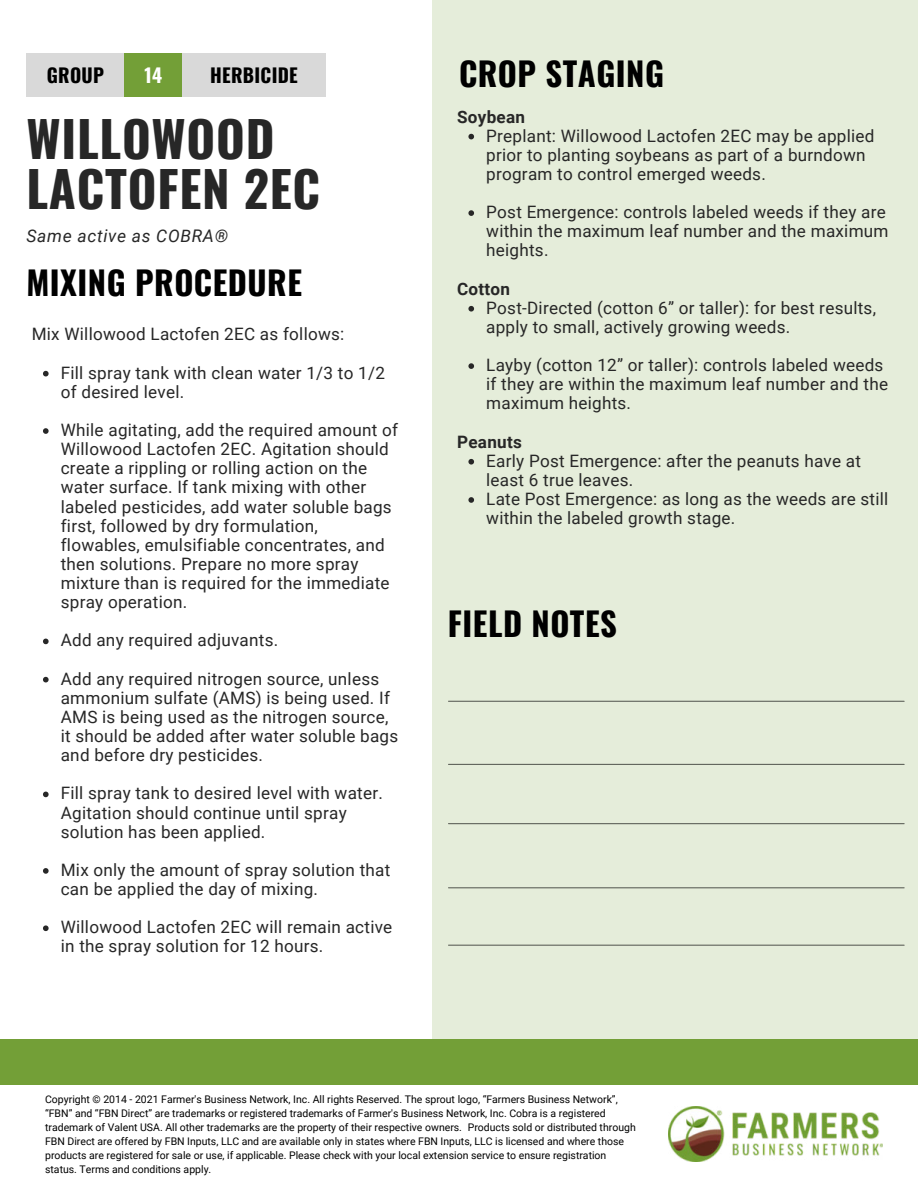
<style>
.page{position:relative;width:918px;height:1188px;background:#fff}
.page>*{position:absolute;margin:0;border:0;box-sizing:border-box;transform-origin:0 0}
.t1{font:700 49.2px/50.7px "Oswald";letter-spacing:.015em;color:#272727}
.t2{font:700 32.7px "Oswald";letter-spacing:.015em;color:#000}
.t3{font:700 19.2px "Oswald";letter-spacing:.015em;color:#000}
.t4{font:700 19.2px "Oswald";color:#fff}
.t5{font:italic 17.4px "Roboto";letter-spacing:.04em;color:#272727}
.t6{font:17.1px/19.2px "Roboto";letter-spacing:.015em;color:#272727}
.t7{font:700 17.1px "Roboto";letter-spacing:.015em;color:#272727}
.t8{font:10.5px/14px "Roboto";color:#000}
</style>
<div class="page">
<div style="left:432px;top:0;width:486px;height:1040px;background:#e5edda"></div>
<div style="left:0;top:1039px;width:918px;height:46px;background:#739f37"></div>
<img style="left:669px;top:1107px;width:214px;height:55px">
<div style="left:124px;top:54px;width:58px;height:43px;background:#739f37"></div>
<div style="left:26px;top:54px;width:98px;height:43px;background:#d9d9d9"></div>
<div style="left:182px;top:54px;width:144px;height:43px;background:#d9d9d9"></div>
<svg style="left:468px;top:134px;width:6px;height:5px"></svg>
<svg style="left:468px;top:210px;width:6px;height:6px"></svg>
<svg style="left:468px;top:306px;width:6px;height:6px"></svg>
<svg style="left:468px;top:363px;width:6px;height:6px"></svg>
<svg style="left:468px;top:459px;width:6px;height:6px"></svg>
<svg style="left:468px;top:497px;width:6px;height:6px"></svg>
<hr style="left:449px;top:701px;width:455px;height:1px;background:#000">
<hr style="left:449px;top:764px;width:455px;height:1px;background:#000">
<hr style="left:449px;top:823px;width:455px;height:1px;background:#000">
<hr style="left:449px;top:887px;width:455px;height:1px;background:#000">
<hr style="left:449px;top:945px;width:455px;height:1px;background:#000">
<svg style="left:43px;top:371px;width:6px;height:5px"></svg>
<svg style="left:43px;top:428px;width:6px;height:6px"></svg>
<svg style="left:43px;top:639px;width:6px;height:5px"></svg>
<svg style="left:43px;top:677px;width:6px;height:5px"></svg>
<svg style="left:43px;top:792px;width:6px;height:5px"></svg>
<svg style="left:43px;top:868px;width:6px;height:6px"></svg>
<svg style="left:43px;top:925px;width:6px;height:6px"></svg>
<p class="t3" style="left:47px;top:61px;width:59px">GROUP</p>
<p class="t3" style="left:210px;top:61px;width:89px">HERBICIDE</p>
<p class="t2" style="left:459px;top:48px;width:207px">CROP STAGING</p>
<p class="t4" style="left:144px;top:61px;width:19px">14</p>
<p class="t1" style="left:26px;top:111px;width:295px">WILLOWOOD<br>LACTOFEN 2EC</p>
<p class="t5" style="left:26px;top:226px;width:203px">Same active as COBRA®</p>
<p class="t7" style="left:457px;top:107px;width:69px">Soybean</p>
<p class="t6" style="left:486px;top:126px;width:390px">Preplant: Willowood Lactofen 2EC may be applied prior to planting soybeans as part of a burndown program to control emerged weeds.</p>
<p class="t6" style="left:486px;top:203px;width:404px">Post Emergence: controls labeled weeds if they are within the maximum leaf number and the maximum heights.</p>
<p class="t6" style="left:486px;top:298px;width:391px">Post-Directed (cotton 6” or taller): for best results, apply to small, actively growing weeds.</p>
<p class="t6" style="left:486px;top:356px;width:403px">Layby (cotton 12” or taller): controls labeled weeds if they are within the maximum leaf number and the maximum heights.</p>
<p class="t2" style="left:26px;top:257px;width:277px">MIXING PROCEDURE</p>
<p class="t7" style="left:457px;top:279px;width:54px">Cotton</p>
<p class="t6" style="left:32px;top:325px;width:314px">Mix Willowood Lactofen 2EC as follows:</p>
<p class="t6" style="left:61px;top:363px;width:326px">Fill spray tank with clean water 1/3 to 1/2 of desired level.</p>
<p class="t6" style="left:61px;top:421px;width:339px">While agitating, add the required amount of Willowood Lactofen 2EC. Agitation should create a rippling or rolling action on the water surface. If tank mixing with other labeled pesticides, add water soluble bags first, followed by dry formulation, flowables, emulsifiable concentrates, and then solutions. Prepare no more spray mixture than is required for the immediate spray operation.</p>
<p class="t6" style="left:61px;top:631px;width:219px">Add any required adjuvants.</p>
<p class="t6" style="left:61px;top:669px;width:339px">Add any required nitrogen source, unless ammonium sulfate (AMS) is being used. If AMS is being used as the nitrogen source, it should be added after water soluble bags and before dry pesticides.</p>
<p class="t6" style="left:61px;top:784px;width:324px">Fill spray tank to desired level with water.<br>Agitation should continue until spray solution has been applied.</p>
<p class="t6" style="left:61px;top:861px;width:331px">Mix only the amount of spray solution that can be applied the day of mixing.</p>
<p class="t6" style="left:61px;top:918px;width:333px">Willowood Lactofen 2EC will remain active in the spray solution for 12 hours.</p>
<p class="t7" style="left:457px;top:432px;width:66px">Peanuts</p>
<p class="t6" style="left:486px;top:451px;width:376px">Early Post Emergence: after the peanuts have at least 6 true leaves.</p>
<p class="t6" style="left:486px;top:490px;width:404px">Late Post Emergence: as long as the weeds are still within the labeled growth stage.</p>
<p class="t2" style="left:448px;top:598px;width:170px">FIELD NOTES</p>
<p class="t8" style="left:45px;top:1092px;width:592px">Copyright © 2014 - 2021 Farmer's Business Network, Inc. All rights Reserved. The sprout logo, “Farmers Business Network”, “FBN” and “FBN Direct” are trademarks or registered trademarks of Farmer's Business Network, Inc. Cobra is a registered trademark of Valent USA. All other trademarks are the property of their respective owners. Products sold or distributed through FBN Direct are offered by FBN Inputs, LLC and are available only in states where FBN Inputs, LLC is licensed and where those products are registered for sale or use, if applicable. Please check with your local extension service to ensure registration status. Terms and conditions apply.</p>
</div>
